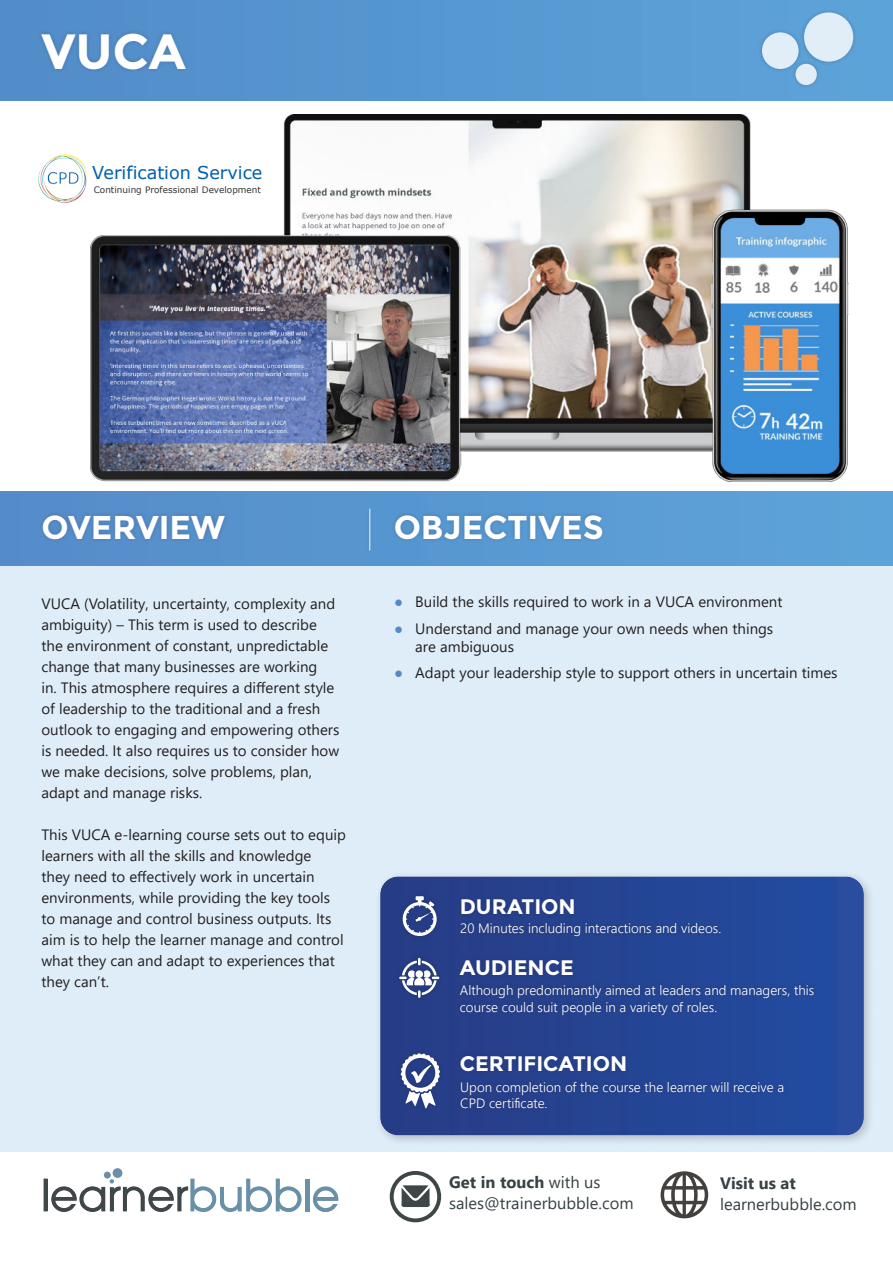
<style>
.page{position:relative;width:893px;height:1263px;background:#fff}
.page>*{position:absolute;margin:0;border:0;box-sizing:border-box;transform-origin:0 0}
.t1{font:700 49.5px "Montserrat";color:#fff}
.t2{font:700 33px "Montserrat";color:#fff}
.t3{font:700 21px "Montserrat";color:#fff}
.t4{font:17.7px "Verdana";color:#005faf}
.t5{font:16.5px/21px "Segoe UI";color:#364144}
.t6{font:700 16.5px "Segoe UI";color:#364144}
.t7{font:15px/21px "Segoe UI";color:#231f20}
.t8{font:300 13.5px/16.5px "Segoe UI";color:#fff}
.t9{font:8.85px "Verdana";color:#353535}
.s1{font-weight:100;font-size:45px}
.s2{font-weight:300;color:#558ac8}
.s3{font-weight:700}
</style>
<div class="page">
<hr style="left:305px;top:1178px;width:4px;height:33px;background:#6990a7">
<div style="left:113px;top:1168px;width:9px;height:10px;background:#6990a7;border-radius:50%"></div>
<svg style="left:313px;top:1186px;width:26px;height:26px"></svg>
<svg style="left:44px;top:1178px;width:258px;height:34px"></svg>
<div style="left:104px;top:1171px;width:7px;height:7px;background:#6990a7;border-radius:50%"></div>
<svg style="left:392px;top:1173px;width:47px;height:47px"></svg>
<div style="left:390px;top:1171px;width:51px;height:51px;border:4px solid #3e4648;border-radius:50%"></div>
<svg style="left:402px;top:1185px;width:28px;height:22px"></svg>
<svg style="left:661px;top:1171px;width:47px;height:47px"></svg>
<div style="left:0;top:565px;width:893px;height:587px;background:#dfedf8"></div>
<div style="left:375px;top:871px;width:500px;height:276px;background:#231f20;opacity:.23"></div>
<svg style="left:380px;top:876px;width:484px;height:259px;background:#264695"></svg>
<div style="left:456px;top:1077px;width:331px;height:35px;background:#231f20;opacity:.18"></div>
<div style="left:456px;top:1051px;width:174px;height:24px;background:#263e85"></div>
<div style="left:456px;top:980px;width:362px;height:39px;background:#231f20;opacity:.18"></div>
<div style="left:456px;top:955px;width:122px;height:25px;background:#263d83"></div>
<div style="left:456px;top:919px;width:269px;height:22px;background:#25418c"></div>
<div style="left:457px;top:895px;width:122px;height:24px;background:#263e84"></div>
<div style="left:395px;top:953px;width:49px;height:49px;background:#263d87"></div>
<svg style="left:399px;top:958px;width:40px;height:40px"></svg>
<div style="left:397px;top:1049px;width:47px;height:63px;background:#263d86"></div>
<svg style="left:401px;top:1053px;width:39px;height:55px"></svg>
<div style="left:398px;top:891px;width:43px;height:49px;background:#263d86"></div>
<svg style="left:403px;top:896px;width:34px;height:40px"></svg>
<div style="left:0;top:492px;width:893px;height:73px;background:#5899d2"></div>
<div style="left:39px;top:510px;width:190px;height:33px;background:#231f20;opacity:.23"></div>
<div style="left:391px;top:510px;width:215px;height:33px;background:#231f20;opacity:.23"></div>
<div style="left:365px;top:505px;width:9px;height:50px;background:#5593cb"></div>
<img style="left:90px;top:115px;width:758px;height:367px">
<img style="left:38px;top:154px;width:50px;height:49px">
<div style="left:0;top:0;width:893px;height:101px;background:#5698d1"></div>
<div style="left:37px;top:29px;width:153px;height:45px;background:#231f20;opacity:.23"></div>
<div style="left:757px;top:28px;width:46px;height:46px;background:#5b9fd4"></div>
<div style="left:762px;top:32px;width:37px;height:37px;background:#e1eef7;border-radius:50%"></div>
<div style="left:799px;top:8px;width:59px;height:58px;background:#231f20;opacity:.23"></div>
<div style="left:804px;top:12px;width:49px;height:50px;background:#e1eef7;border-radius:50%"></div>
<div style="left:791px;top:59px;width:30px;height:30px;background:#231f20;opacity:.23"></div>
<svg style="left:795px;top:64px;width:22px;height:21px"></svg>
<h1 class="t1" style="left:41px;top:23px;width:146px">VUCA</h1>
<p class="t4" style="left:92px;top:165px;width:172px">Verification Service</p>
<p class="t9" style="left:94px;top:186px;width:169px">Continuing Professional Development</p>
<h2 class="t2" style="left:41px;top:508px;width:185px">OVERVIEW</h2>
<h2 class="t2" style="left:363px;top:508px;width:242px"><span class="s1">|</span> OBJECTIVES</h2>
<p class="t7" style="left:41px;top:595px;width:300px">VUCA (Volatility, uncertainty, complexity and ambiguity) – This term is used to describe the environment of constant, unpredictable change that many businesses are working<br>in. This atmosphere requires a different style of leadership to the traditional and a fresh outlook to engaging and empowering others is needed. It also requires us to consider how we make decisions, solve problems, plan, adapt and manage risks.</p>
<p class="t7" style="left:41px;top:826px;width:306px">This VUCA e-learning course sets out to equip learners with all the skills and knowledge<br>they need to effectively work in uncertain environments, while providing the key tools to manage and control business outputs. Its aim is to help the learner manage and control what they can and adapt to experiences that they can’t.</p>
<p class="t7" style="left:394px;top:593px;width:390px"><span class="s2">●</span> Build the skills required to work in a VUCA environment</p>
<p class="t7" style="left:415px;top:621px;width:360px;line-height:18px;text-indent:-21px"><span class="s2">●</span> Understand and manage your own needs when things are ambiguous</p>
<p class="t7" style="left:394px;top:664px;width:445px"><span class="s2">●</span> Adapt your leadership style to support others in uncertain times</p>
<h3 class="t3" style="left:460px;top:895px;width:117px">DURATION</h3>
<p class="t8" style="left:460px;top:919px;width:262px">20 Minutes including interactions and videos.</p>
<h3 class="t3" style="left:460px;top:955px;width:116px">AUDIENCE</h3>
<p class="t8" style="left:460px;top:983px;width:356px">Although predominantly aimed at leaders and managers, this course could suit people in a variety of roles.</p>
<h3 class="t3" style="left:460px;top:1051px;width:169px">CERTIFICATION</h3>
<p class="t8" style="left:460px;top:1080px;width:325px">Upon completion of the course the learner will receive a<br>CPD certificate.</p>
<p class="t5" style="left:449px;top:1173px;width:186px"><span class="s3">Get in touch</span> with us sales@trainerbubble.com</p>
<p class="t6" style="left:720px;top:1173px;width:77px">Visit us at</p>
<p class="t5" style="left:720px;top:1195px;width:138px">learnerbubble.com</p>
</div>
